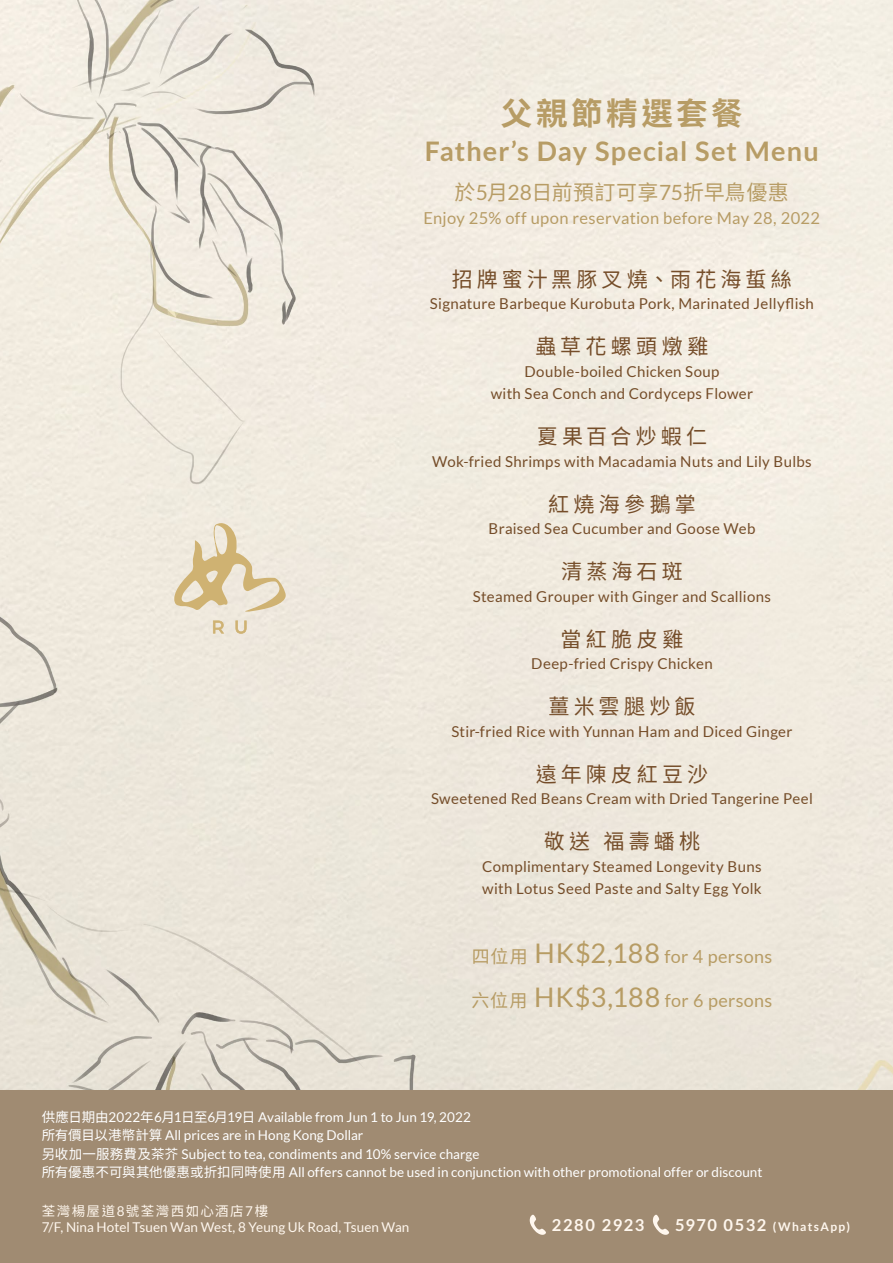
<style>
.page{position:relative;width:893px;height:1263px;background:#fff}
.page>*{position:absolute;margin:0;border:0;box-sizing:border-box;transform-origin:0 0}
.t1{font:700 31.5px "Noto Sans CJ Ktc";letter-spacing:.11em;color:#b79c65}
.t2{font:700 27px "Lato";letter-spacing:.04em;color:#b79c65}
.t3{font:21px "Noto Sans CJ Ktc";letter-spacing:.2em;color:#754d29}
.t4{font:21px "Noto Sans CJ Ktc";letter-spacing:.02em;color:#b79c65}
.t5{font:18px "Lato";letter-spacing:.02em;color:#b79c64}
.t6{font:16.5px "Lato";letter-spacing:.02em;color:#b79c65}
.t7{font:700 16.5px "Lato";letter-spacing:.1em;color:#fff7ee}
.t8{font:15px/22.5px "Lato";letter-spacing:.025em;color:#754d29;text-align:center}
.t9{font:13.5px/18.3px "Lato";color:#fff}
.t10{font:13.5px "Lato";color:#fff7ee}
.t11{font:13.5px "Noto Sans CJ Ktc";letter-spacing:.11em;color:#fff7ee}
.t12{font:700 12px "Lato";letter-spacing:.115em;color:#fff7ee}
.s1{font-family:"Lato"}
.s2{font-family:"Noto Sans CJ Ktc"}
.s3{font-size:27px}
.s4{font-size:16.5px}
</style>
<div class="page">
<img style="left:0;top:0;width:893px;height:1091px">
<div style="left:0;top:1091px;width:893px;height:172px;background:#a08b72"></div>
<svg style="left:530px;top:1214px;width:16px;height:21px"></svg>
<svg style="left:653px;top:1214px;width:16px;height:21px"></svg>
<svg style="left:174px;top:523px;width:112px;height:89px;background:#e5d8bd"></svg>
<svg style="left:213px;top:620px;width:11px;height:14px"></svg>
<svg style="left:235px;top:620px;width:12px;height:14px"></svg>
<h1 class="t1" style="left:501px;top:95px;width:243px">父親節精選套餐</h1>
<h2 class="t2" style="left:425px;top:135px;width:396px">Father’s Day Special Set Menu</h2>
<h3 class="t4" style="left:455px;top:180px;width:336px">於<span class="s1">5</span>月<span class="s1">28</span>日前預訂可享<span class="s1">75</span>折早鳥優惠</h3>
<p class="t6" style="left:423px;top:208px;width:398px">Enjoy 25% off upon reservation before May 28, 2022</p>
<h3 class="t3" style="left:452px;top:267px;width:341px">招牌蜜汁黑豚叉燒、雨花海蜇絲</h3>
<p class="t8" style="left:430px;top:292px;width:385px">Signature Barbeque Kurobuta Pork, Marinated Jellyflish</p>
<h3 class="t3" style="left:535px;top:335px;width:175px">蟲草花螺頭燉雞</h3>
<p class="t8" style="left:491px;top:360px;width:264px">Double-boiled Chicken Soup<br>with Sea Conch and Cordyceps Flower</p>
<h3 class="t3" style="left:537px;top:425px;width:172px">夏果百合炒蝦仁</h3>
<p class="t8" style="left:432px;top:450px;width:381px">Wok-fried Shrimps with Macadamia Nuts and Lily Bulbs</p>
<h3 class="t3" style="left:548px;top:492px;width:149px">紅燒海參鵝掌</h3>
<p class="t8" style="left:489px;top:517px;width:268px">Braised Sea Cucumber and Goose Web</p>
<h3 class="t3" style="left:561px;top:560px;width:123px">清蒸海石斑</h3>
<p class="t8" style="left:473px;top:585px;width:300px">Steamed Grouper with Ginger and Scallions</p>
<h3 class="t3" style="left:561px;top:627px;width:124px">當紅脆皮雞</h3>
<p class="t8" style="left:531px;top:652px;width:183px">Deep-fried Crispy Chicken</p>
<h3 class="t3" style="left:548px;top:695px;width:148px">薑米雲腿炒飯</h3>
<p class="t8" style="left:451px;top:720px;width:343px">Stir-fried Rice with Yunnan Ham and Diced Ginger</p>
<h3 class="t3" style="left:536px;top:762px;width:174px">遠年陳皮紅豆沙</h3>
<p class="t8" style="left:431px;top:787px;width:383px">Sweetened Red Beans Cream with Dried Tangerine Peel</p>
<h3 class="t3" style="left:544px;top:830px;width:158px">敬送 福壽蟠桃</h3>
<p class="t8" style="left:482px;top:855px;width:281px;text-align:left">Complimentary Steamed Longevity Buns with Lotus Seed Paste and Salty Egg Yolk</p>
<p class="t5" style="left:472px;top:947px;width:302px"><span class="s2">四位用</span> <span class="s3">HK$2,188</span> for 4 persons</p>
<p class="t5" style="left:471px;top:990px;width:302px"><span class="s2">六位用</span> <span class="s3">HK$3,188</span> for 6 persons</p>
<p class="t9" style="left:42px;top:1108px;width:722px"><span class="s2">供應日期由</span>2022<span class="s2">年</span>6<span class="s2">月</span>1<span class="s2">日至</span>6<span class="s2">月</span>19<span class="s2">日</span> Available from Jun 1 to Jun 19, 2022<br><span class="s2">所有價目以港幣計算</span> All prices are in Hong Kong Dollar<br><span class="s2">另收加一服務費及茶芥</span> Subject to tea, condiments and 10% service charge<br><span class="s2">所有優惠不可與其他優惠或折扣同時使用</span> All offers cannot be used in conjunction with other promotional offer or discount</p>
<p class="t11" style="left:42px;top:1203px;width:228px">荃灣楊屋道<span class="s1">8</span>號荃灣西如心酒店<span class="s1">7</span>樓</p>
<p class="t10" style="left:42px;top:1219px;width:369px">7/F, Nina Hotel Tsuen Wan West, 8 Yeung Uk Road, Tsuen Wan</p>
<p class="t7" style="left:552px;top:1216px;width:94px">2280 2923</p>
<p class="t12" style="left:675px;top:1220px;width:177px"><span class="s4">5970 0532</span> (WhatsApp)</p>
</div>
